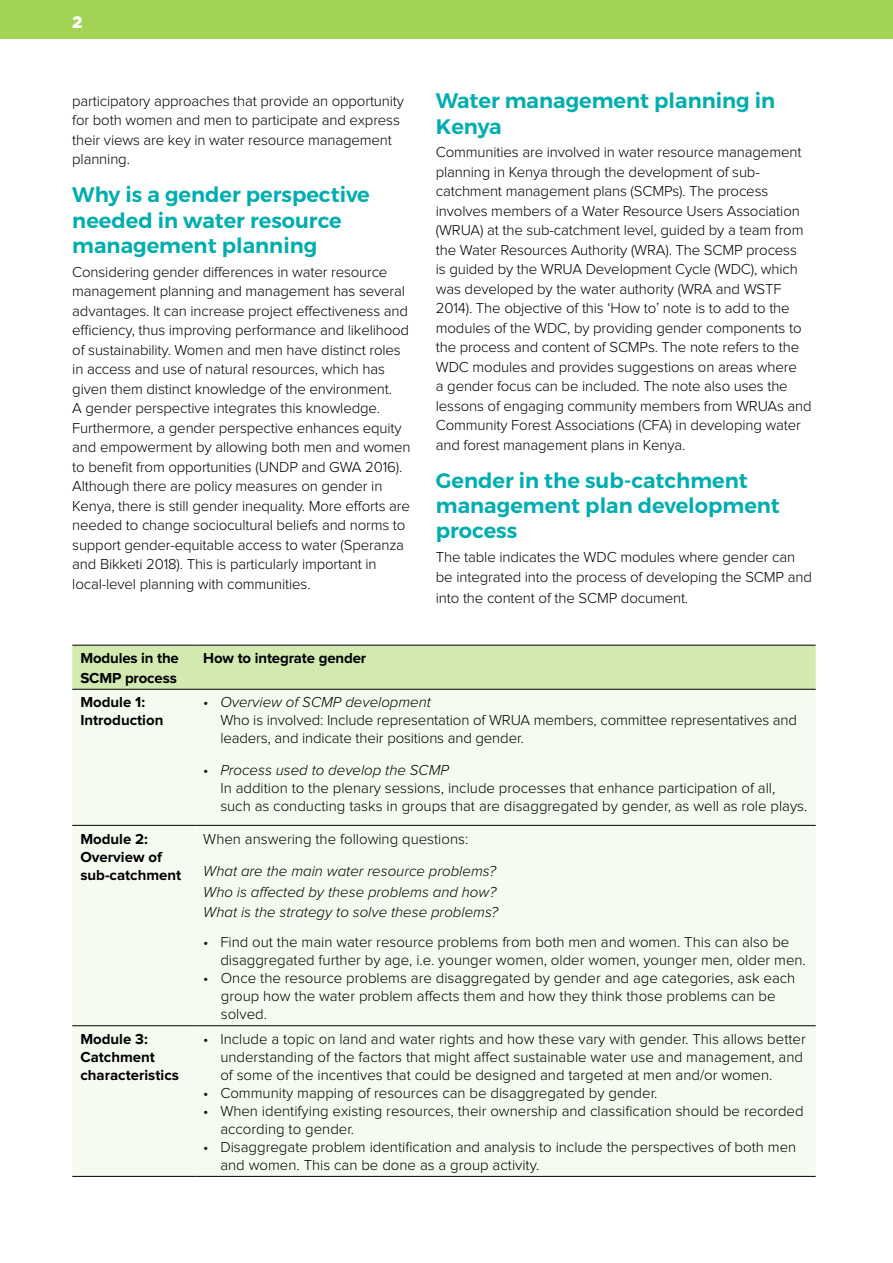
<style>
.page{position:relative;width:893px;height:1263px;background:#fff}
.page>*{position:absolute;margin:0;border:0;box-sizing:border-box;transform-origin:0 0}
.t1{font:600 21px/25.2px "Montserrat";color:#00adaf}
.t2{font:900 16.5px "Gotham";color:#fff}
.t3{font:300 15px/19.5px "Proxima Nova";letter-spacing:-.01em;color:#000}
.t4{font:700 15px/18px "Proxima Nova";color:#000}
.t5{font:italic 300 15px/20.1px "Proxima Nova";color:#000}
.s1{font-style:italic}
</style>
<div class="page">
<div style="left:0;top:0;width:893px;height:39px;background:#a2d354"></div>
<div style="left:72px;top:646px;width:744px;height:43px;background:#d2e9af"></div>
<div style="left:72px;top:690px;width:744px;height:486px;background:#f6fbf0"></div>
<hr style="left:72px;top:825px;width:123px;height:1px;background:#000">
<hr style="left:195px;top:825px;width:621px;height:1px;background:#000">
<hr style="left:72px;top:1025px;width:123px;height:1px;background:#000">
<hr style="left:195px;top:1025px;width:621px;height:1px;background:#000">
<hr style="left:72px;top:645px;width:123px;height:1px;background:#000">
<hr style="left:195px;top:645px;width:621px;height:1px;background:#000">
<hr style="left:72px;top:1176px;width:123px;height:1px;background:#000">
<hr style="left:195px;top:1176px;width:621px;height:1px;background:#000">
<hr style="left:72px;top:689px;width:123px;height:1px;background:#000">
<hr style="left:195px;top:689px;width:621px;height:1px;background:#000">
<p class="t2" style="left:72px;top:11px;width:12px">2</p>
<p class="t3" style="left:72px;top:92px;width:333px">participatory approaches that provide an opportunity for both women and men to participate and express their views are key in water resource management planning.</p>
<h1 class="t1" style="left:72px;top:183px;width:299px">Why is a gender perspective needed in water resource management planning</h1>
<p class="t3" style="left:72px;top:262px;width:340px">Considering gender differences in water resource management planning and management has several advantages. It can increase project effectiveness and efficiency, thus improving performance and likelihood of sustainability. Women and men have distinct roles in access and use of natural resources, which has given them distinct knowledge of the environment.<br>A gender perspective integrates this knowledge.<br>Furthermore, a gender perspective enhances equity and empowerment by allowing both men and women to benefit from opportunities (UNDP and GWA 2016).<br>Although there are policy measures on gender in Kenya, there is still gender inequality. More efforts are needed to change sociocultural beliefs and norms to support gender-equitable access to water (Speranza and Bikketi 2018). This is particularly important in local-level planning with communities.</p>
<h1 class="t1" style="left:436px;top:89px;width:341px">Water management planning in<br>Kenya</h1>
<p class="t3" style="left:436px;top:143px;width:377px">Communities are involved in water resource management planning in Kenya through the development of sub&shy;catchment management plans (SCMPs). The process involves members of a Water Resource Users Association (WRUA) at the sub-catchment level, guided by a team from the Water Resources Authority (WRA). The SCMP process<br>is guided by the WRUA Development Cycle (WDC), which was developed by the water authority (WRA and WSTF 2014). The objective of this ‘How to’ note is to add to the modules of the WDC, by providing gender components to the process and content of SCMPs. The note refers to the WDC modules and provides suggestions on areas where<br>a gender focus can be included. The note also uses the lessons of engaging community members from WRUAs and Community Forest Associations (CFA) in developing water and forest management plans in Kenya.</p>
<h1 class="t1" style="left:436px;top:468px;width:345px">Gender in the sub-catchment management plan development process</h1>
<p class="t3" style="left:436px;top:548px;width:378px">The table indicates the WDC modules where gender can be integrated into the process of developing the SCMP and</p>
<p class="t3" style="left:436px;top:589px;width:254px">into the content of the SCMP document.</p>
<p class="t4" style="left:80px;top:649px;width:100px;line-height:19.5px">Modules in the<br>SCMP process</p>
<p class="t4" style="left:203px;top:650px;width:164px">How to integrate gender</p>
<p class="t4" style="left:80px;top:694px;width:85px">Module 1:<br>Introduction</p>
<p class="t3" style="left:220px;top:694px;width:578px;line-height:18px;text-indent:-17px">• <span class="s1">Overview of SCMP development<br></span>Who is involved: Include representation of WRUA members, committee representatives and leaders, and indicate their positions and gender.</p>
<p class="t3" style="left:220px;top:761px;width:589px;line-height:18px;text-indent:-17px">• <span class="s1">Process used to develop the SCMP<br></span>In addition to the plenary sessions, include processes that enhance participation of all, such as conducting tasks in groups that are disaggregated by gender, as well as role plays.</p>
<p class="t4" style="left:80px;top:830px;width:102px">Module 2:<br>Overview of sub-catchment</p>
<p class="t3" style="left:203px;top:829px;width:266px">When answering the following questions:</p>
<p class="t5" style="left:203px;top:862px;width:296px">What are the main water resource problems?<br>Who is affected by these problems and how?<br>What is the strategy to solve these problems?</p>
<p class="t3" style="left:220px;top:934px;width:587px;line-height:18px;text-indent:-17px">• Find out the main water resource problems from both men and women. This can also be disaggregated further by age, i.e. younger women, older women, younger men, older men.</p>
<p class="t3" style="left:221px;top:970px;width:576px;line-height:18px;text-indent:-18px">• Once the resource problems are disaggregated by gender and age categories, ask each group how the water problem affects them and how they think those problems can be solved.</p>
<p class="t4" style="left:80px;top:1030px;width:100px">Module 3:<br>Catchment characteristics</p>
<p class="t3" style="left:220px;top:1030px;width:587px;line-height:18px;text-indent:-17px">• Include a topic on land and water rights and how these vary with gender. This allows better understanding of the factors that might affect sustainable water use and management, and of some of the incentives that could be designed and targeted at men and/or women.</p>
<p class="t3" style="left:203px;top:1084px;width:456px">• Community mapping of resources can be disaggregated by gender.</p>
<p class="t3" style="left:220px;top:1102px;width:585px;line-height:18px;text-indent:-17px">• When identifying existing resources, their ownership and classification should be recorded according to gender.</p>
<p class="t3" style="left:220px;top:1138px;width:577px;line-height:18px;text-indent:-17px">• Disaggregate problem identification and analysis to include the perspectives of both men and women. This can be done as a group activity.</p>
</div>
